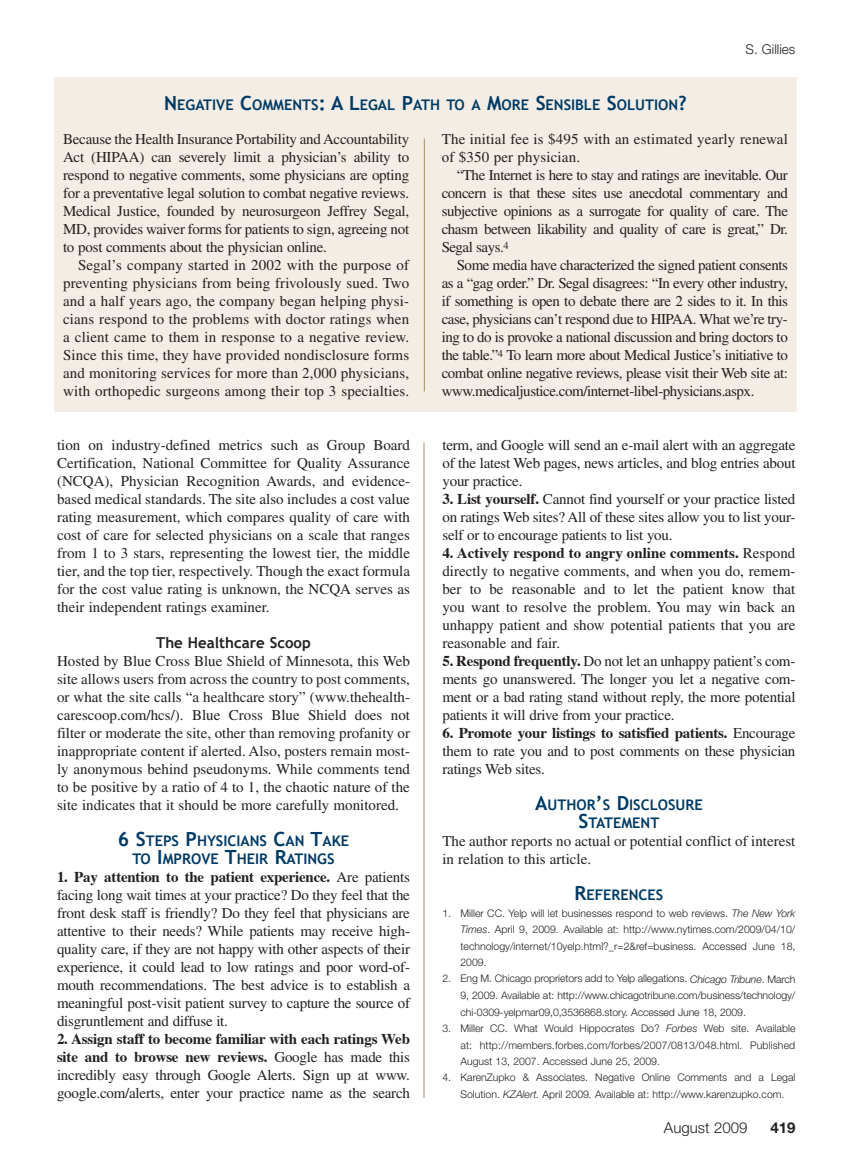
<style>
.page{position:relative;width:851px;height:1161px;background:#fff}
.page>*{position:absolute;margin:0;border:0;box-sizing:border-box;transform-origin:0 0}
.t1{font:15px/18px "Times";letter-spacing:-.015em;color:#231f20;text-align:justify}
.t2{font:15px/18px "Times";letter-spacing:.01em;color:#231f20}
.t3{font:700 15px "Trebuchet MS";color:#231f20}
.t4{font:300 15px "Helvetica Neue";color:#231f20}
.t5{font:700 15px "Helvetica Neue";color:#231f20}
.t6{font:700 14.7px/18px "Trebuchet MS";color:#003a64;text-align:center}
.t7{font:300 13.5px "Helvetica Neue";color:#231f20}
.t8{font:300 10.5px/16.5px "Helvetica Neue";color:#231f20;text-align:justify}
.s1{font-size:19.5px}
.s2{font-weight:700}
.s3{font-style:italic}
</style>
<div class="page">
<hr style="left:423px;top:442px;width:1px;height:656px;background:#ab8d60">
<div style="left:54px;top:77px;width:742px;height:335px;background:#f4ede5"></div>
<hr style="left:424px;top:139px;width:1px;height:253px;background:#ab8d60">
<p class="t6" style="left:164px;top:95px;width:524px"><span class="s1">N</span> EGATIVE <span class="s1">C</span>OMMENTS<span class="s1">: A L</span>EGAL <span class="s1">P</span>ATH TO A <span class="s1">M</span>ORE <span class="s1">S</span>ENSIBLE <span class="s1">S</span>OLUTION<span class="s1">?</span></p>
<p class="t7" style="left:745px;top:41px;width:51px">S. Gillies</p>
<p class="t1" style="left:63px;top:130px;width:348px">Because the Health Insurance Portability and Accountability Act (HIPAA) can severely limit a physician’s ability to respond to negative comments, some physicians are opting for a preventative legal solution to combat negative reviews.<br>Medical Justice, founded by neurosurgeon Jeffrey Segal, MD, provides waiver forms for patients to sign, agreeing not to post comments about the physician online.</p>
<p class="t1" style="left:63px;top:256px;width:348px;text-indent:15px">Segal’s company started in 2002 with the purpose of preventing physicians from being frivolously sued. Two and a half years ago, the company began helping physi&shy;cians respond to the problems with doctor ratings when a client came to them in response to a negative review.<br>Since this time, they have provided nondisclosure forms and monitoring services for more than 2,000 physicians, with orthopedic surgeons among their top 3 specialties.</p>
<p class="t1" style="left:57px;top:436px;width:354px">tion on industry-defined metrics such as Group Board Certification, National Committee for Quality Assurance (NCQA), Physician Recognition Awards, and evidence&shy;based medical standards. The site also includes a cost value rating measurement, which compares quality of care with cost of care for selected physicians on a scale that ranges from 1 to 3 stars, representing the lowest tier, the middle tier, and the top tier, respectively. Though the exact formula for the cost value rating is unknown, the NCQA serves as their independent ratings examiner.</p>
<p class="t3" style="left:156px;top:633px;width:156px">THE HEALTHCARE SCOOP</p>
<p class="t1" style="left:57px;top:652px;width:354px">Hosted by Blue Cross Blue Shield of Minnesota, this Web site allows users from across the country to post comments, or what the site calls “a healthcare story” (www.thehealth&shy;carescoop.com/hcs/). Blue Cross Blue Shield does not filter or moderate the site, other than removing profanity or inappropriate content if alerted. Also, posters remain most&shy;ly anonymous behind pseudonyms. While comments tend to be positive by a ratio of 4 to 1, the chaotic nature of the site indicates that it should be more carefully monitored.</p>
<p class="t6" style="left:118px;top:832px;width:233px"><span class="s1">6 S</span>TEPS <span class="s1">P</span>HYSICIANS <span class="s1">C</span>AN <span class="s1">T</span>AKE<br>TO <span class="s1">I</span>MPROVE <span class="s1">T</span>HEIR <span class="s1">R</span>ATINGS</p>
<p class="t1" style="left:57px;top:868px;width:354px"><span class="s2">1. Pay attention to the patient experience.</span> Are patients facing long wait times at your practice? Do they feel that the front desk staff is friendly? Do they feel that physicians are attentive to their needs? While patients may receive high&shy;quality care, if they are not happy with other aspects of their experience, it could lead to low ratings and poor word-of&shy;mouth recommendations. The best advice is to establish a meaningful post-visit patient survey to capture the source of disgruntlement and diffuse it.</p>
<p class="t1" style="left:57px;top:1030px;width:354px"><span class="s2">2. Assign staff to become familiar with each ratings Web site and to browse new reviews.</span> Google has made this incredibly easy through Google Alerts. Sign up at www. google.com/alerts, enter your practice name as the search</p>
<p class="t2" style="left:441px;top:130px;width:348px">The initial fee is $495 with an estimated yearly renewal of $350 per physician.</p>
<p class="t1" style="left:441px;top:166px;width:348px;text-indent:15px">“The Internet is here to stay and ratings are inevitable. Our concern is that these sites use anecdotal commentary and subjective opinions as a surrogate for quality of care. The chasm between likability and quality of care is great,” Dr.<br>Segal says.<sup>4</sup></p>
<p class="t1" style="left:441px;top:256px;width:348px;text-indent:15px">Some media have characterized the signed patient consents as a “gag order.” Dr. Segal disagrees: “In every other industry, if something is open to debate there are 2 sides to it. In this case, physicians can’t respond due to HIPAA. What we’re try&shy;ing to do is provoke a national discussion and bring doctors to the table.”<sup>4</sup> To learn more about Medical Justice’s initiative to combat online negative reviews, please visit their Web site at: www.medicaljustice.com/internet-libel-physicians.aspx.</p>
<p class="t1" style="left:442px;top:436px;width:354px">term, and Google will send an e-mail alert with an aggregate of the latest Web pages, news articles, and blog entries about your practice.</p>
<p class="t1" style="left:442px;top:490px;width:354px"><span class="s2">3. List yourself.</span> Cannot find yourself or your practice listed on ratings Web sites? All of these sites allow you to list your&shy;self or to encourage patients to list you.</p>
<p class="t1" style="left:442px;top:544px;width:354px"><span class="s2">4. Actively respond to angry online comments.</span> Respond directly to negative comments, and when you do, remem&shy;ber to be reasonable and to let the patient know that you want to resolve the problem. You may win back an unhappy patient and show potential patients that you are reasonable and fair.</p>
<p class="t1" style="left:442px;top:652px;width:354px"><span class="s2">5. Respond frequently.</span> Do not let an unhappy patient’s com&shy;ments go unanswered. The longer you let a negative com&shy;ment or a bad rating stand without reply, the more potential patients it will drive from your practice.</p>
<p class="t1" style="left:442px;top:724px;width:354px"><span class="s2">6. Promote your listings to satisfied patients.</span> Encourage them to rate you and to post comments on these physician ratings Web sites.</p>
<p class="t6" style="left:535px;top:796px;width:169px"><span class="s1">A</span>UTHOR<span class="s1">’</span>S <span class="s1">D</span>ISCLOSURE<br><span class="s1">S</span>TATEMENT</p>
<p class="t1" style="left:442px;top:832px;width:354px">The author reports no actual or potential conflict of interest in relation to this article.</p>
<p class="t6" style="left:574px;top:886px;width:90px"><span class="s1">R</span>EFERENCES</p>
<p class="t8" style="left:460px;top:904px;width:336px;text-indent:-18px">1. Miller CC. Yelp will let businesses respond to web reviews. <span class="s3">The New York Times</span>. April 9, 2009. Available at: http://www.nytimes.com/2009/04/10/ technology/internet/10yelp.html?_r=2&amp;ref=business. Accessed June 18, 2009.</p>
<p class="t8" style="left:460px;top:970px;width:336px;text-indent:-18px">2. Eng M. Chicago proprietors add to Yelp allegations. <span class="s3">Chicago Tribune</span>. March 9, 2009. Available at: http://www.chicagotribune.com/business/technology/ chi-0309-yelpmar09,0,3536868.story. Accessed June 18, 2009.</p>
<p class="t8" style="left:460px;top:1020px;width:336px;text-indent:-18px">3. Miller CC. What Would Hippocrates Do? <span class="s3">Forbes</span> Web site. Available at: http://members.forbes.com/forbes/2007/0813/048.html. Published August 13, 2007. Accessed June 25, 2009.</p>
<p class="t8" style="left:460px;top:1069px;width:336px;text-indent:-18px">4. KarenZupko &amp; Associates. Negative Online Comments and a Legal<br>Solution. <span class="s3">KZAlert.</span> April 2009<span class="s3">.</span> Available at: http://www.karenzupko.com.</p>
<p class="t4" style="left:664px;top:1118px;width:85px">August 2009</p>
<p class="t5" style="left:770px;top:1118px;width:27px">419</p>
</div>
